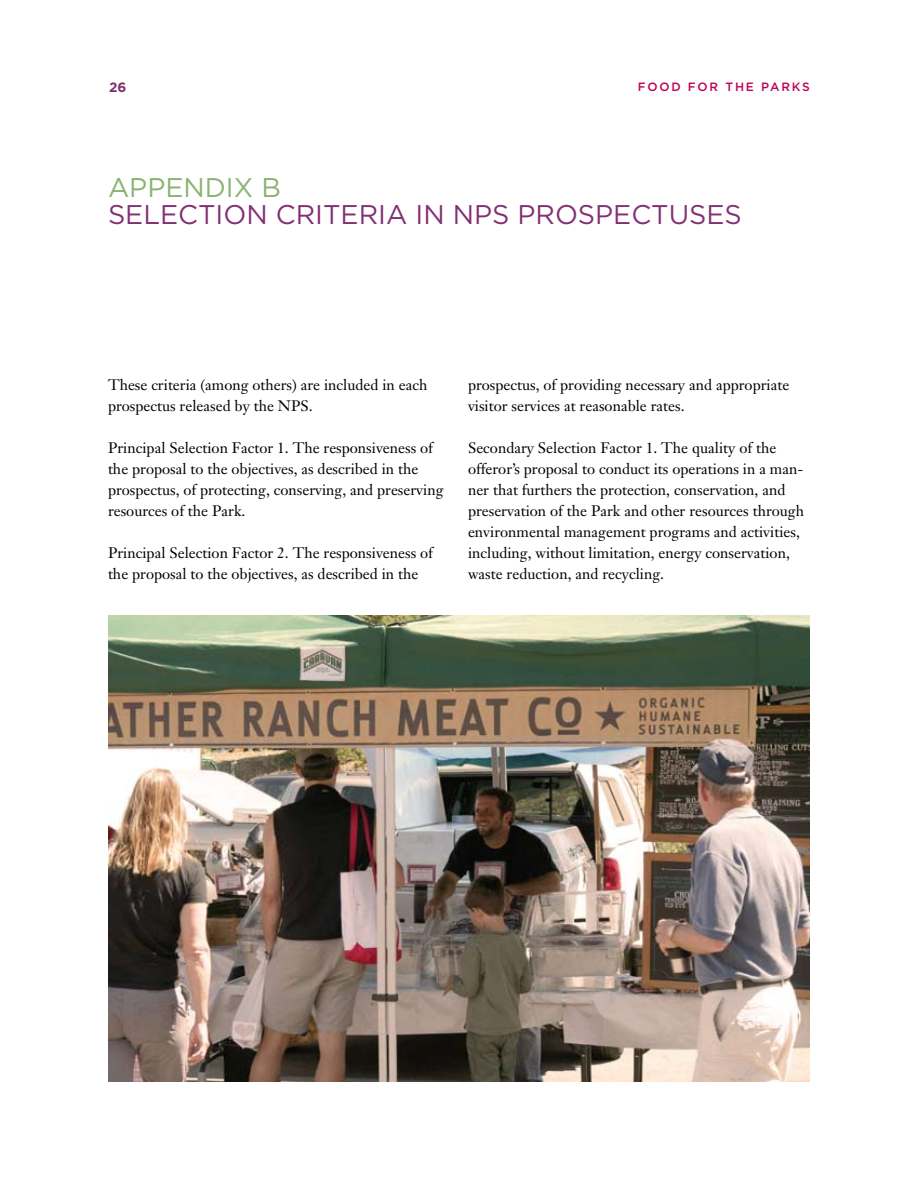
<style>
.page{position:relative;width:918px;height:1188px;background:#fff}
.page>*{position:absolute;margin:0;border:0;box-sizing:border-box;transform-origin:0 0}
.t1{font:27px "Gotham";color:#823173}
.t2{font:27px "Gotham";color:#8bb271}
.t3{font:15px/21px "Janson Text";color:#000}
.t4{font:700 13.5px "Gotham";color:#823173}
.t5{font:500 12px "Gotham";letter-spacing:.15em;color:#c00055}
</style>
<div class="page">
<img style="left:108px;top:615px;width:702px;height:466px">
<p class="t4" style="left:109px;top:79px;width:19px">26</p>
<p class="t5" style="left:638px;top:79px;width:174px">FOOD FOR THE PARKS</p>
<h1 class="t2" style="left:108px;top:171px;width:19px">APPENDI</h1>
<h1 class="t2" style="left:234px;top:171px;width:49px">X B</h1>
<h1 class="t1" style="left:108px;top:198px;width:36px">SELECTION</h1>
<h1 class="t1" style="left:276px;top:198px;width:36px">CRITERI</h1>
<h1 class="t1" style="left:386px;top:198px;width:169px">A IN NPS PROSPECTUSES</h1>
<p class="t3" style="left:108px;top:374px;width:321px">These criteria (among others) are included in each prospectus released by the NPS.</p>
<p class="t3" style="left:108px;top:437px;width:337px">Principal Selection Factor 1. The responsiveness of the proposal to the objectives, as described in the prospectus, of protecting, conserving, and preserving resources of the Park.</p>
<p class="t3" style="left:108px;top:542px;width:326px">Principal Selection Factor 2. The responsiveness of the proposal to the objectives, as described in the</p>
<p class="t3" style="left:468px;top:374px;width:323px">prospectus, of providing necessary and appropriate visitor services at reasonable rates.</p>
<p class="t3" style="left:468px;top:437px;width:338px">Secondary Selection Factor 1. The quality of the offeror’s proposal to conduct its operations in a man&shy;ner that furthers the protection, conservation, and preservation of the Park and other resources through environmental management programs and activities, including, without limitation, energy conservation, waste reduction, and recycling.</p>
</div>
